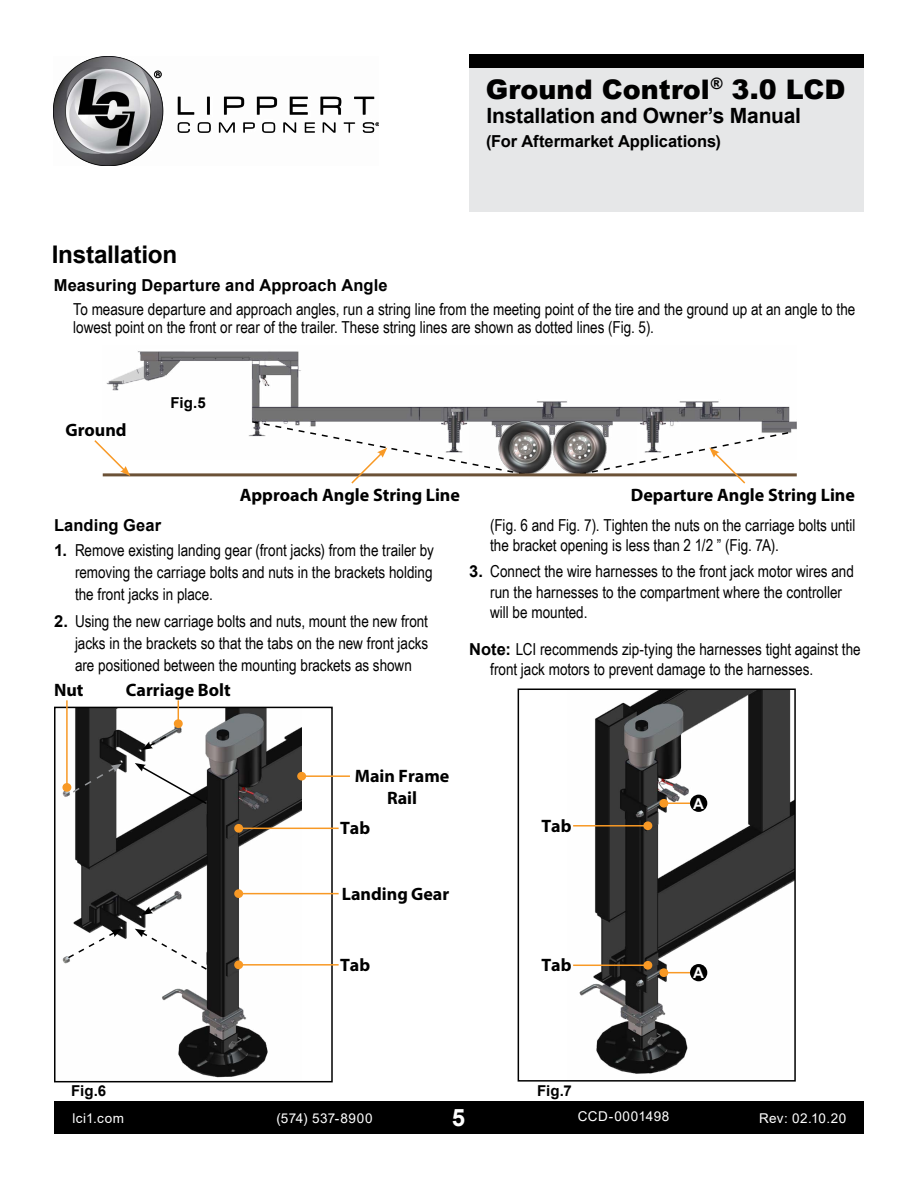
<style>
.page{position:relative;width:918px;height:1188px;background:#fff}
.page>*{position:absolute;margin:0;border:0;box-sizing:border-box;transform-origin:0 0}
.t1{font:900 27px "Arial";color:#000}
.t2{font:700 24.3px "Arial";letter-spacing:-.01em;color:#000}
.t3{font:700 24px "Arial";color:#fff}
.t4{font:700 21px "Arial";letter-spacing:-.01em;color:#000}
.t5{font:700 18px/21.6px "Myriad Pro";color:#000;text-align:center}
.t6{font:16.5px/22px "Arial Narrow";color:#000}
.t7{font:700 16.5px "Arial";letter-spacing:.005em;color:#000}
.t8{font:700 15px "Arial";color:#000}
.t9{font:700 15px "Arial";color:#fff}
.t10{font:13.5px "Arial";letter-spacing:.035em;color:#fff}
.s1{font-family:"Arial";font-weight:700}
</style>
<div class="page">
<div style="left:54px;top:1102px;width:810px;height:32px;background:#000"></div>
<div style="left:469px;top:54px;width:395px;height:158px;background:#e6e7e8"></div>
<div style="left:469px;top:54px;width:395px;height:14px;background:#000"></div>
<img style="left:54px;top:56px;width:325px;height:110px">
<img style="left:106px;top:351px;width:691px;height:86px">
<img style="left:62px;top:710px;width:240px;height:368px">
<div style="left:54px;top:707px;width:279px;height:375px;border:2px solid #000"></div>
<svg style="left:135px;top:763px;width:73px;height:43px"></svg>
<svg style="left:135px;top:929px;width:73px;height:42px"></svg>
<svg style="left:142px;top:735px;width:26px;height:15px"></svg>
<svg style="left:71px;top:764px;width:51px;height:30px"></svg>
<svg style="left:142px;top:900px;width:26px;height:15px"></svg>
<svg style="left:66px;top:929px;width:56px;height:31px"></svg>
<img style="left:573px;top:692px;width:220px;height:382px">
<div style="left:518px;top:689px;width:278px;height:393px;border:2px solid #000"></div>
<hr style="left:302px;top:775px;width:48px;height:2px;background:#f89925">
<hr style="left:236px;top:828px;width:103px;height:1px;background:#f89925">
<hr style="left:236px;top:893px;width:103px;height:1px;background:#f89925">
<hr style="left:236px;top:964px;width:103px;height:2px;background:#f89925">
<svg style="left:178px;top:700px;width:1px;height:19px"></svg>
<hr style="left:66px;top:700px;width:2px;height:88px;background:#f89925">
<hr style="left:662px;top:803px;width:37px;height:1px;background:#f89925">
<div style="left:690px;top:795px;width:17px;height:17px;background:#000;border-radius:50%"></div>
<hr style="left:573px;top:825px;width:76px;height:2px;background:#f89925">
<hr style="left:573px;top:965px;width:76px;height:1px;background:#f89925">
<hr style="left:662px;top:972px;width:37px;height:1px;background:#f89925">
<div style="left:690px;top:964px;width:17px;height:17px;background:#000;border-radius:50%"></div>
<div style="left:175px;top:720px;width:7px;height:7px;background:#f89925;border-radius:50%"></div>
<div style="left:174px;top:719px;width:9px;height:9px;border:2px solid #f89925;border-radius:50%"></div>
<div style="left:298px;top:773px;width:7px;height:7px;background:#f89925;border-radius:50%"></div>
<div style="left:297px;top:772px;width:9px;height:9px;border:2px solid #f89925;border-radius:50%"></div>
<div style="left:235px;top:825px;width:7px;height:7px;background:#f89925;border-radius:50%"></div>
<div style="left:234px;top:824px;width:9px;height:9px;border:2px solid #f89925;border-radius:50%"></div>
<div style="left:235px;top:890px;width:7px;height:7px;background:#f89925;border-radius:50%"></div>
<div style="left:234px;top:889px;width:9px;height:9px;border:2px solid #f89925;border-radius:50%"></div>
<div style="left:235px;top:961px;width:7px;height:7px;background:#f89925;border-radius:50%"></div>
<div style="left:234px;top:960px;width:9px;height:9px;border:2px solid #f89925;border-radius:50%"></div>
<div style="left:63px;top:784px;width:8px;height:7px;background:#f89925;border-radius:50%"></div>
<div style="left:62px;top:783px;width:9px;height:9px;border:2px solid #f89925;border-radius:50%"></div>
<div style="left:644px;top:822px;width:8px;height:7px;background:#f89925;border-radius:50%"></div>
<div style="left:643px;top:821px;width:9px;height:9px;border:2px solid #f89925;border-radius:50%"></div>
<div style="left:660px;top:800px;width:8px;height:7px;background:#f89925;border-radius:50%"></div>
<div style="left:659px;top:799px;width:9px;height:9px;border:2px solid #f89925;border-radius:50%"></div>
<div style="left:660px;top:969px;width:8px;height:7px;background:#f89925;border-radius:50%"></div>
<div style="left:659px;top:968px;width:9px;height:9px;border:2px solid #f89925;border-radius:50%"></div>
<div style="left:644px;top:962px;width:8px;height:7px;background:#f89925;border-radius:50%"></div>
<div style="left:643px;top:961px;width:9px;height:9px;border:2px solid #f89925;border-radius:50%"></div>
<img style="left:582px;top:417px;width:55px;height:14px">
<img style="left:469px;top:417px;width:113px;height:60px">
<hr style="left:103px;top:473px;width:694px;height:3px;background:#6b5136">
<svg style="left:94px;top:440px;width:36px;height:36px"></svg>
<svg style="left:250px;top:420px;width:277px;height:64px"></svg>
<svg style="left:578px;top:431px;width:212px;height:53px"></svg>
<h2 class="t2" style="left:52px;top:237px;width:127px">Installation</h2>
<h1 class="t1" style="left:486px;top:70px;width:361px">Ground Control<sup>®</sup> 3.0 LCD</h1>
<p class="t4" style="left:487px;top:101px;width:316px">Installation and Owner’s Manual</p>
<p class="t7" style="left:486px;top:130px;width:236px">(For Aftermarket Applications)</p>
<p class="t7" style="left:54px;top:273px;width:335px">Measuring Departure and Approach Angle</p>
<p class="t6" style="left:73px;top:300px;width:784px;line-height:18px">To measure departure and approach angles, run a string line from the meeting point of the tire and the ground up at an angle to the lowest point on the front or rear of the trailer. These string lines are shown as dotted lines (Fig. 5).</p>
<p class="t5" style="left:65px;top:418px;width:63px">Ground</p>
<p class="t8" style="left:170px;top:392px;width:37px">Fig.5</p>
<p class="t5" style="left:240px;top:483px;width:222px">Approach Angle String Line</p>
<p class="t5" style="left:631px;top:483px;width:226px">Departure Angle String Line</p>
<p class="t7" style="left:54px;top:514px;width:109px">Landing Gear</p>
<p class="t6" style="left:75px;top:538px;width:360px;text-align:justify;text-indent:-21px"><span class="s1">1.</span> Remove existing landing gear (front jacks) from the trailer by removing the carriage bolts and nuts in the brackets holding the front jacks in place.</p>
<p class="t6" style="left:75px;top:610px;width:355px;text-align:justify;text-indent:-21px"><span class="s1">2.</span> Using the new carriage bolts and nuts, mount the new front jacks in the brackets so that the tabs on the new front jacks are positioned between the mounting brackets as shown</p>
<p class="t5" style="left:54px;top:679px;width:31px">Nut</p>
<p class="t5" style="left:126px;top:679px;width:106px">Carriage Bolt</p>
<p class="t6" style="left:490px;top:514px;width:367px;line-height:20.4px">(Fig. 6 and Fig. 7). Tighten the nuts on the carriage bolts until the bracket opening is less than 2 1/2 ” (Fig. 7A).</p>
<p class="t6" style="left:490px;top:561px;width:365px;line-height:20.4px;text-indent:-21px"><span class="s1">3.</span> Connect the wire harnesses to the front jack motor wires and run the harnesses to the compartment where the controller will be mounted.</p>
<p class="t6" style="left:490px;top:638px;width:372px;line-height:20.4px;text-indent:-21px"><span class="s1">Note:</span> LCI recommends zip-tying the harnesses tight against the front jack motors to prevent damage to the harnesses.</p>
<p class="t5" style="left:355px;top:765px;width:96px">Main Frame<br>Rail</p>
<p class="t5" style="left:340px;top:817px;width:32px">Tab</p>
<p class="t5" style="left:342px;top:882px;width:109px">Landing Gear</p>
<p class="t5" style="left:340px;top:953px;width:32px">Tab</p>
<p class="t5" style="left:541px;top:814px;width:32px">Tab</p>
<p class="t5" style="left:541px;top:954px;width:32px">Tab</p>
<p class="t9" style="left:693px;top:793px;width:12px">A</p>
<p class="t9" style="left:693px;top:962px;width:12px">A</p>
<p class="t8" style="left:71px;top:1080px;width:37px">Fig.6</p>
<p class="t8" style="left:537px;top:1080px;width:36px">Fig.7</p>
<p class="t10" style="left:72px;top:1109px;width:53px">lci1.com</p>
<p class="t10" style="left:276px;top:1109px;width:98px">(574) 537-8900</p>
<h3 class="t3" style="left:452px;top:1101px;width:15px">5</h3>
<p class="t10" style="left:578px;top:1107px;width:93px">CCD-0001498</p>
<p class="t10" style="left:759px;top:1109px;width:89px">Rev: 02.10.20</p>
</div>
